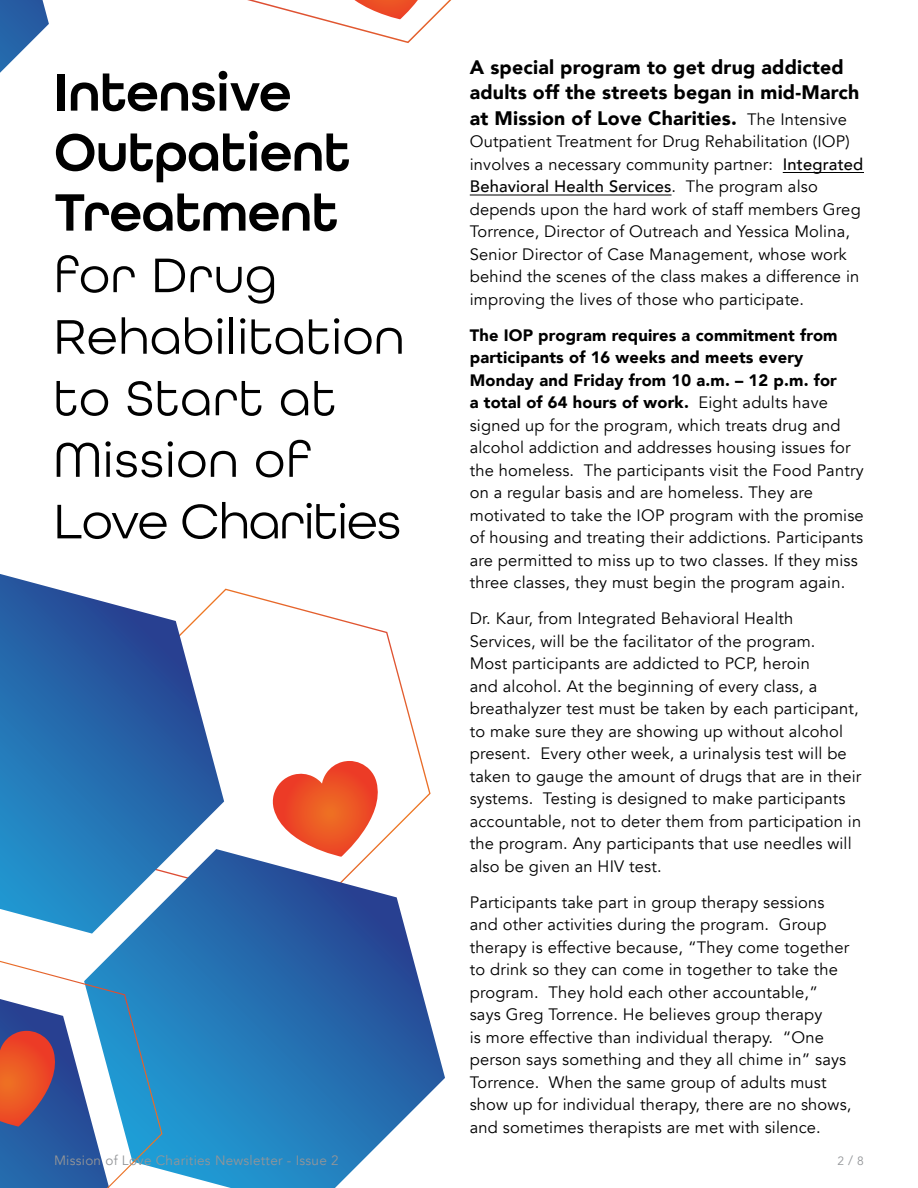
<style>
.page{position:relative;width:918px;height:1188px;background:#fff}
.page>*{position:absolute;margin:0;border:0;box-sizing:border-box;transform-origin:0 0}
.t1{font:600 55.5px/60px "All Round Gothic";letter-spacing:-.01em;color:#000}
.t2{font:51.3px/61.5px "All Round Gothic";letter-spacing:.02em;color:#000}
.t3{font:900 19.5px/25.5px "Avenir";letter-spacing:.01em;color:#000}
.t4{font:16.5px/22.5px "Avenir";letter-spacing:.01em;color:#000}
.t5{font:13.5px "Avenir";letter-spacing:.02em;color:#939598}
.t6{font:12px "Avenir";color:#939598}
.s1{font-weight:400;font-size:16.5px}
.s2{font-weight:500}
.s3{font-weight:900}
.s4{font-size:13.5px}
</style>
<div class="page">
<svg style="left:224px;top:588px;width:207px;height:261px"></svg>
<svg style="left:0;top:574px;width:224px;height:358px"></svg>
<svg style="left:84px;top:849px;width:361px;height:339px"></svg>
<svg style="left:0;top:0;width:49px;height:73px"></svg>
<svg style="left:0;top:956px;width:163px;height:232px"></svg>
<svg style="left:247px;top:0;width:205px;height:43px"></svg>
<hr style="left:783px;top:172px;width:81px;height:1px;background:#000">
<hr style="left:470px;top:195px;width:202px;height:1px;background:#000">
<h1 class="t1" style="left:54px;top:62px;width:298px">Intensive<br>Outpatient<br>Treatment</h1>
<h2 class="t2" style="left:54px;top:243px;width:352px">for Drug<br>Rehabilitation to Start at<br>Mission of<br>Love Charities</h2>
<p class="t3" style="left:470px;top:53px;width:391px">A special program to get drug addicted adults off the streets began in mid-March at Mission of Love Charities. <span class="s1">The Intensive</span></p>
<p class="t4" style="left:470px;top:130px;width:395px">Outpatient Treatment for Drug Rehabilitation (IOP) involves a necessary community partner: <span class="s2">Integrated Behavioral Health Services</span>. The program also depends upon the hard work of staff members Greg Torrence, Director of Outreach and Yessica Molina, Senior Director of Case Management, whose work behind the scenes of the class makes a difference in improving the lives of those who participate.</p>
<p class="t4" style="left:470px;top:324px;width:396px"><span class="s3">The IOP program requires a commitment from participants of 16 weeks and meets every Monday and Friday from 10 a.m. – 12 p.m. for<br>a total of 64 hours of work.</span> Eight adults have signed up for the program, which treats drug and alcohol addiction and addresses housing issues for the homeless. The participants visit the Food Pantry on a regular basis and are homeless. They are motivated to take the IOP program with the promise of housing and treating their addictions. Participants are permitted to miss up to two classes. If they miss three classes, they must begin the program again.</p>
<p class="t4" style="left:470px;top:607px;width:393px">Dr. Kaur, from Integrated Behavioral Health Services, will be the facilitator of the program.<br>Most participants are addicted to PCP, heroin<br>and alcohol. At the beginning of every class, a breathalyzer test must be taken by each participant, to make sure they are showing up without alcohol present. Every other week, a urinalysis test will be taken to gauge the amount of drugs that are in their systems. Testing is designed to make participants accountable, not to deter them from participation in the program. Any participants that use needles will also be given an HIV test.</p>
<p class="t4" style="left:470px;top:891px;width:383px">Participants take part in group therapy sessions and other activities during the program. Group therapy is effective because, “They come together to drink so they can come in together to take the program. They hold each other accountable,” says Greg Torrence. He believes group therapy<br>is more effective than individual therapy. “One person says something and they all chime in” says Torrence. When the same group of adults must show up for individual therapy, there are no shows, and sometimes therapists are met with silence.</p>
<p class="t5" style="left:54px;top:1152px;width:286px">Mission of Love Charities Newsletter - Issue 2</p>
<p class="t6" style="left:838px;top:1153px;width:28px">2 <span class="s4">/</span> 8</p>
</div>
